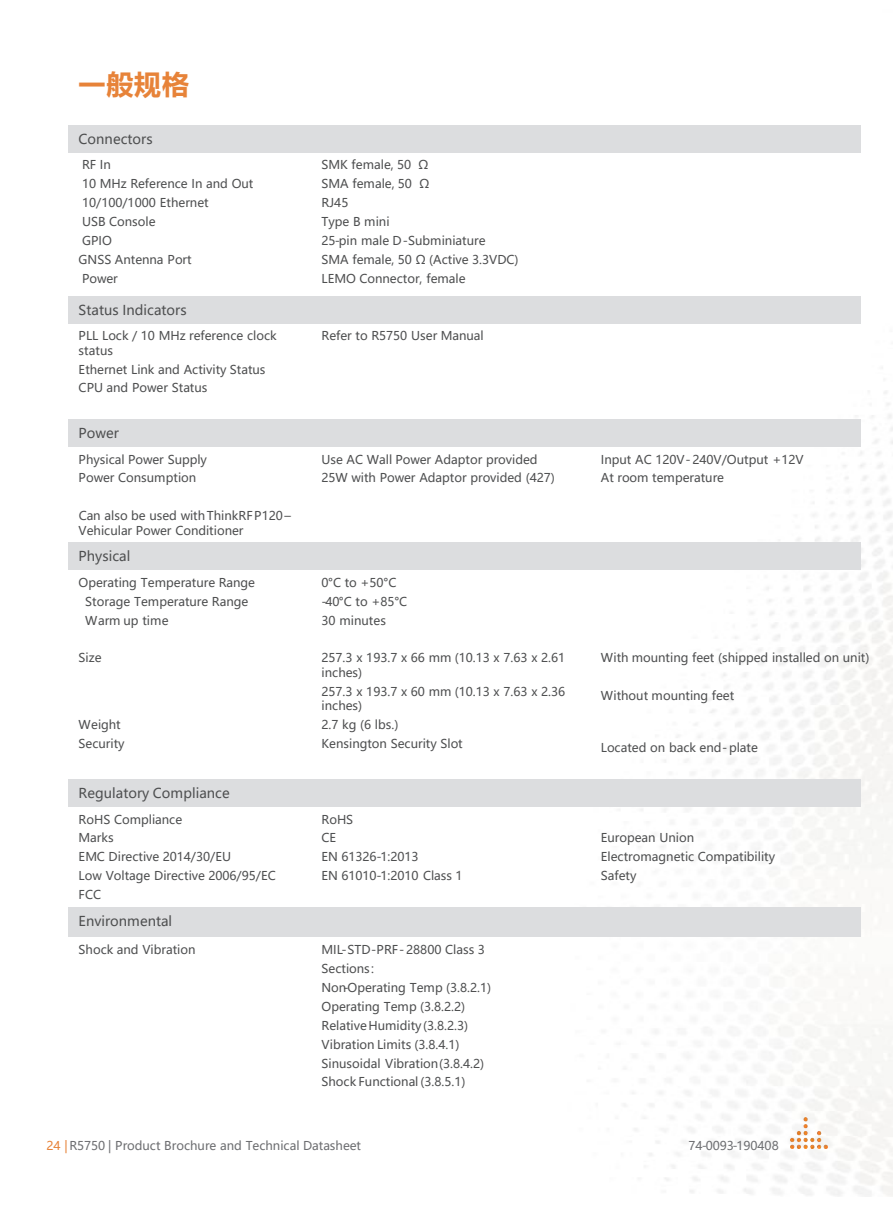
<style>
.page{position:relative;width:893px;height:1210px;background:#fff}
.page>*{position:absolute;margin:0;border:0;box-sizing:border-box;transform-origin:0 0}
.t1{font:700 27px "Microsoft Ya Hei";color:#e78339}
.t2{font:13.5px "Microsoft Ya Hei";letter-spacing:.005em;color:#4e4f50}
.t3{font:12px/18.9px "Microsoft Ya Hei";letter-spacing:-.005em;color:#4e4f50}
.t4{font:12px "Microsoft Ya Hei";letter-spacing:-.005em;color:#6d6e71}
.s1{color:#e78339}
</style>
<div class="page">
<img style="left:68px;top:125px;width:824px;height:1071px">
<div style="left:68px;top:125px;width:242px;height:27px;background:#dcdddf"></div>
<div style="left:310px;top:125px;width:279px;height:27px;background:#dcdddf"></div>
<div style="left:589px;top:125px;width:270px;height:27px;background:#dcdddf"></div>
<div style="left:68px;top:296px;width:242px;height:27px;background:#dcdddf"></div>
<div style="left:310px;top:296px;width:279px;height:27px;background:#dcdddf"></div>
<div style="left:589px;top:296px;width:270px;height:27px;background:#dcdddf"></div>
<div style="left:68px;top:419px;width:242px;height:27px;background:#dcdddf"></div>
<div style="left:310px;top:419px;width:279px;height:27px;background:#dcdddf"></div>
<div style="left:589px;top:419px;width:270px;height:27px;background:#dcdddf"></div>
<div style="left:68px;top:543px;width:242px;height:27px;background:#dcdddf"></div>
<div style="left:310px;top:543px;width:279px;height:27px;background:#dcdddf"></div>
<div style="left:589px;top:543px;width:270px;height:27px;background:#dcdddf"></div>
<div style="left:68px;top:779px;width:242px;height:27px;background:#dcdddf"></div>
<div style="left:310px;top:779px;width:279px;height:27px;background:#dcdddf"></div>
<div style="left:589px;top:779px;width:270px;height:27px;background:#dcdddf"></div>
<div style="left:68px;top:907px;width:242px;height:30px;background:#dcdddf"></div>
<div style="left:310px;top:907px;width:279px;height:30px;background:#dcdddf"></div>
<div style="left:589px;top:907px;width:270px;height:30px;background:#dcdddf"></div>
<img style="left:790px;top:1117px;width:37px;height:32px">
<h1 class="t1" style="left:79px;top:66px;width:112px">一般规格</h1>
<p class="t2" style="left:79px;top:130px;width:75px">Connectors</p>
<p class="t3" style="left:79px;top:155px;width:176px">RF In<br>10 MHz Reference In and Out<br>10/100/1000 Ethernet<br>USB Console<br>GPIO<br>GNSS Antenna Port<br>Power</p>
<p class="t3" style="left:321px;top:155px;width:198px">SMK female, 50 Ω<br>SMA female, 50 Ω<br>RJ45<br>Type B mini<br>25-pin male D-Subminiature<br>SMA female, 50 Ω (Active 3.3VDC)<br>LEMO Connector, female</p>
<p class="t2" style="left:79px;top:301px;width:109px">Status Indicators</p>
<p class="t3" style="left:79px;top:328px;width:199px;line-height:14.4px">PLL Lock / 10 MHz reference clock status</p>
<p class="t3" style="left:79px;top:359px;width:188px">Ethernet Link and Activity Status<br>CPU and Power Status</p>
<p class="t3" style="left:321px;top:326px;width:163px">Refer to R5750 User Manual</p>
<p class="t2" style="left:79px;top:424px;width:42px">Power</p>
<p class="t3" style="left:79px;top:449px;width:130px">Physical Power Supply<br>Power Consumption</p>
<p class="t3" style="left:79px;top:508px;width:214px;line-height:14.4px">Can also be used withThinkRFP120–<br>Vehicular Power Conditioner</p>
<p class="t2" style="left:79px;top:547px;width:53px">Physical</p>
<p class="t3" style="left:85px;top:573px;width:171px;text-indent:-7px">Operating Temperature Range<br>Storage Temperature Range<br>Warm up time</p>
<p class="t3" style="left:79px;top:648px;width:24px">Size</p>
<p class="t3" style="left:79px;top:715px;width:48px">Weight<br>Security</p>
<p class="t3" style="left:321px;top:449px;width:235px">Use AC Wall Power Adaptor provided<br>25W with Power Adaptor provided (427)</p>
<p class="t3" style="left:600px;top:449px;width:204px">Input AC 120V-240V/Output +12V<br>At room temperature</p>
<p class="t3" style="left:321px;top:573px;width:87px">0°C to +50°C -40°C to +85°C<br>30 minutes</p>
<p class="t3" style="left:321px;top:650px;width:245px;line-height:14.4px">257.3 x 193.7 x 66 mm (10.13 x 7.63 x 2.61 inches)</p>
<p class="t3" style="left:321px;top:684px;width:245px;line-height:14.4px">257.3 x 193.7 x 60 mm (10.13 x 7.63 x 2.36 inches)</p>
<p class="t3" style="left:321px;top:715px;width:143px">2.7 kg (6 lbs.)<br>Kensington Security Slot</p>
<p class="t3" style="left:600px;top:648px;width:270px">With mounting feet (shipped installed on unit)</p>
<p class="t3" style="left:600px;top:686px;width:135px">Without mounting feet</p>
<p class="t3" style="left:600px;top:738px;width:158px">Located on back end-plate</p>
<p class="t2" style="left:79px;top:784px;width:152px">Regulatory Compliance</p>
<p class="t3" style="left:79px;top:809px;width:198px">RoHS Compliance<br>Marks<br>EMC Directive 2014/30/EU<br>Low Voltage Directive 2006/95/EC<br>FCC</p>
<p class="t3" style="left:321px;top:809px;width:142px">RoHS<br>CE<br>EN 61326-1:2013<br>EN 61010-1:2010 Class 1</p>
<p class="t2" style="left:79px;top:912px;width:95px">Environmental</p>
<p class="t3" style="left:79px;top:940px;width:118px">Shock and Vibration</p>
<p class="t3" style="left:321px;top:940px;width:171px">MIL-STD-PRF-28800 Class 3<br>Sections:<br>Non-Operating Temp (3.8.2.1)<br>Operating Temp (3.8.2.2)<br>RelativeHumidity(3.8.2.3)<br>Vibration Limits (3.8.4.1)<br>Sinusoidal Vibration(3.8.4.2)<br>Shock Functional (3.8.5.1)</p>
<p class="t3" style="left:600px;top:828px;width:176px">European Union<br>Electromagnetic Compatibility<br>Safety</p>
<p class="t4" style="left:47px;top:1137px;width:316px"><span class="s1">24 |</span>R5750 | Product Brochure and Technical Datasheet</p>
<p class="t4" style="left:688px;top:1137px;width:92px">74-0093-190408</p>
</div>
